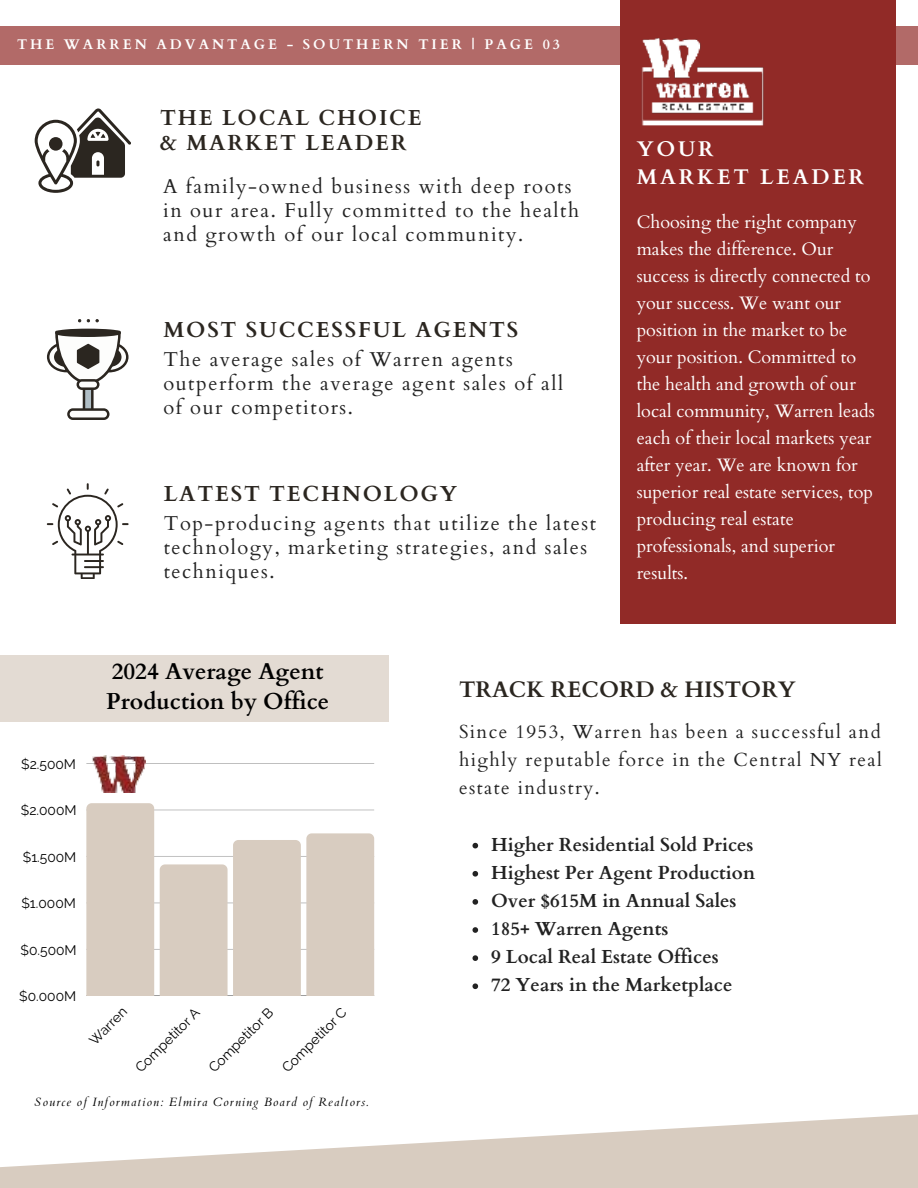
<style>
.page{position:relative;width:918px;height:1188px;background:#fff}
.page>*{position:absolute;margin:0;border:0;box-sizing:border-box;transform-origin:0 0}
.t1{font:700 22.95px/29.2px "Cardo";color:#000}
.t2{font:700 22.5px "Cardo";color:#2b2620}
.t3{font:700 21.75px/25px "Cardo";letter-spacing:.08em;color:#2b2620}
.t4{font:700 21.15px/27.3px "Cardo";letter-spacing:.13em;color:#fff}
.t5{font:20.1px/23.9px "Cardo";letter-spacing:.075em;color:#222}
.t6{font:700 18.9px/28.2px "Cardo";color:#222}
.t7{font:18.9px/28.2px "Cardo";letter-spacing:.075em;color:#222;text-align:justify}
.t8{font:18px/27px "Cardo";color:#fff}
.t9{font:700 13.95px "Cardo";letter-spacing:.21em;color:#fff}
.t10{font:13.8px "Raleway";color:#000}
.t11{font:italic 12px "Cardo";letter-spacing:.09em;color:#000}
</style>
<div class="page">
<div style="left:0;top:655px;width:388px;height:67px;background:#e3dbd3"></div>
<div style="left:0;top:26px;width:918px;height:39px;background:#b26a68"></div>
<div style="left:620px;top:0;width:276px;height:624px;background:#912a27"></div>
<svg style="left:0;top:1114px;width:918px;height:74px;fill:#d8ccc0"></svg>
<img style="left:641px;top:38px;width:123px;height:88px">
<svg style="left:35px;top:108px;width:96px;height:85px"></svg>
<svg style="left:47px;top:329px;width:82px;height:91px"></svg>
<svg style="left:87px;top:319px;width:12px;height:3px"></svg>
<svg style="left:47px;top:483px;width:82px;height:96px"></svg>
<hr style="left:86px;top:995px;width:288px;height:1px;background:#000;opacity:.6">
<hr style="left:86px;top:949px;width:288px;height:1px;background:#c6c6c6">
<hr style="left:86px;top:902px;width:288px;height:1px;background:#dadada">
<hr style="left:86px;top:856px;width:288px;height:1px;background:#c3c3c3">
<hr style="left:86px;top:810px;width:288px;height:1px;background:#e1e1e1">
<div style="left:86px;top:803px;width:68px;height:193px;background:#d8ccc0"></div>
<svg style="left:160px;top:833px;width:214px;height:163px"></svg>
<img style="left:92px;top:756px;width:54px;height:37px">
<svg style="left:472px;top:843px;width:6px;height:5px"></svg>
<svg style="left:472px;top:871px;width:6px;height:6px"></svg>
<svg style="left:472px;top:899px;width:6px;height:6px"></svg>
<svg style="left:472px;top:927px;width:6px;height:6px"></svg>
<svg style="left:472px;top:955px;width:6px;height:6px"></svg>
<svg style="left:472px;top:983px;width:6px;height:6px"></svg>
<p class="t9" style="left:17px;top:33px;width:544px">THE WARREN ADVANTAGE - SOUTHERN TIER | PAGE 03</p>
<p class="t3" style="left:160px;top:104px;width:263px">THE LOCAL CHOICE &amp; MARKET LEADER</p>
<p class="t5" style="left:163px;top:173px;width:417px">A family-owned business with deep roots in our area. Fully committed to the health and growth of our local community.</p>
<p class="t3" style="left:163px;top:315px;width:357px">MOST SUCCESSFUL AGENTS</p>
<p class="t5" style="left:163px;top:346px;width:401px">The average sales of Warren agents outperform the average agent sales of all of our competitors.</p>
<p class="t3" style="left:164px;top:479px;width:295px">LATEST TECHNOLOGY</p>
<p class="t5" style="left:164px;top:510px;width:434px">Top-producing agents that utilize the latest technology, marketing strategies, and sales techniques.</p>
<p class="t4" style="left:637px;top:134px;width:229px">YOUR<br>MARKET LEADER</p>
<p class="t8" style="left:637px;top:208px;width:240px">Choosing the right company makes the difference. Our success is directly connected to your success. We want our position in the market to be your position. Committed to the health and growth of our local community, Warren leads each of their local markets year after year. We are known for superior real estate services, top producing real estate professionals, and superior results.</p>
<p class="t1" style="left:106px;top:655px;width:225px">2024 Average Agent<br>Production by Office</p>
<p class="t10" style="left:21px;top:756px;width:56px">$2.500M</p>
<p class="t10" style="left:21px;top:802px;width:57px">$2.000M</p>
<p class="t10" style="left:23px;top:849px;width:55px">$1.500M</p>
<p class="t10" style="left:21px;top:895px;width:56px">$1.000M</p>
<p class="t10" style="left:21px;top:942px;width:58px">$0.500M</p>
<p class="t10" style="left:19px;top:988px;width:58px">$0.000M</p>
<p class="t10" style="left:86px;top:1037px;width:48px;rotate:-45deg">Warren</p>
<p class="t10" style="left:132px;top:1064px;width:86px;rotate:-45deg">Competitor A</p>
<p class="t10" style="left:205px;top:1064px;width:86px;rotate:-45deg">Competitor B</p>
<p class="t10" style="left:279px;top:1064px;width:86px;rotate:-45deg">Competitor C</p>
<p class="t11" style="left:35px;top:1095px;width:335px">Source of Information: Elmira Corning Board of Realtors.</p>
<p class="t2" style="left:459px;top:672px;width:338px">TRACK RECORD &amp; HISTORY</p>
<p class="t7" style="left:459px;top:717px;width:425px">Since 1953, Warren has been a successful and highly reputable force in the Central NY real estate industry.</p>
<p class="t6" style="left:491px;top:829px;width:266px">Higher Residential Sold Prices<br>Highest Per Agent Production<br>Over $615M in Annual Sales<br>185+ Warren Agents<br>9 Local Real Estate Offices<br>72 Years in the Marketplace</p>
</div>
